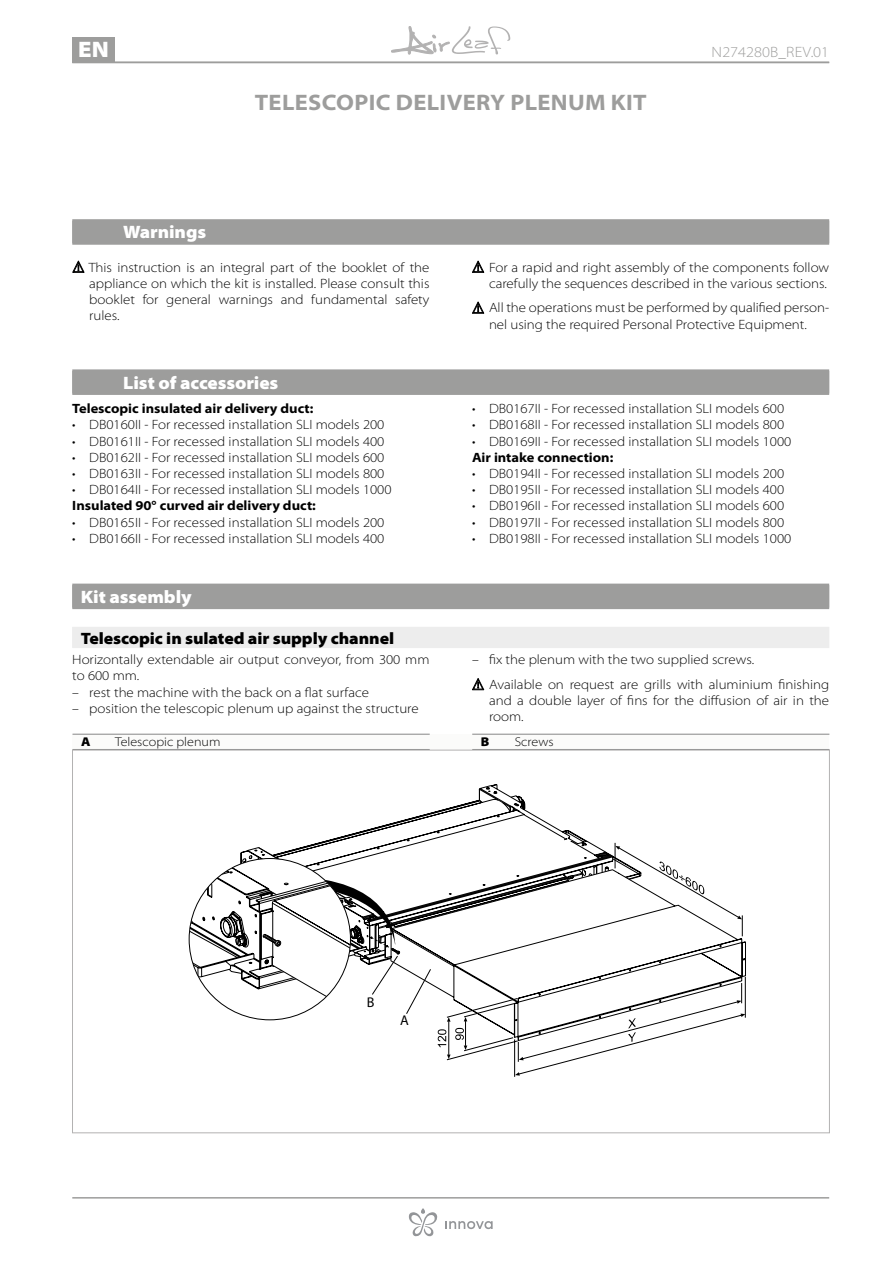
<style>
.page{position:relative;width:893px;height:1263px;background:#fff}
.page>*{position:absolute;margin:0;border:0;box-sizing:border-box;transform-origin:0 0}
.t1{font:700 semi-expanded 22.5px "Myriad Pro";letter-spacing:.015em;color:#9d9d9c}
.t2{font:900 semi-expanded 22.5px "Myriad Pro";color:#fff}
.t3{font:900 semi-expanded 18px "Myriad Pro";letter-spacing:-.005em;color:#fff}
.t4{font:900 semi-expanded 16.5px "Myriad Pro";letter-spacing:-.005em;color:#000}
.t5{font:300 semi-expanded 15px "Myriad Pro";color:#9d9d9c}
.t6{font:14.25px "Myriad Pro";color:#000}
.t7{font:300 semi-expanded 13.5px/16.2px "Myriad Pro";color:#000}
.t8{font:700 semi-expanded 13.5px "Myriad Pro";color:#000}
.t9{font:300 semi-expanded 12.75px "Myriad Pro";color:#000}
.t10{font:900 semi-expanded 12.75px "Myriad Pro";color:#000}
</style>
<div class="page">
<div style="left:72px;top:38px;width:43px;height:25px;background:#9d9d9c"></div>
<hr style="left:72px;top:1197px;width:757px;height:1px;background:#9d9d9c">
<hr style="left:72px;top:62px;width:757px;height:1px;background:#9d9d9c">
<svg style="left:445px;top:1221px;width:48px;height:8px"></svg>
<svg style="left:409px;top:1208px;width:29px;height:28px"></svg>
<svg style="left:391px;top:26px;width:119px;height:28px"></svg>
<div style="left:72px;top:221px;width:757px;height:24px;background:#9d9d9c"></div>
<div style="left:72px;top:219px;width:757px;height:24px;background:#9d9d9c"></div>
<div style="left:72px;top:371px;width:757px;height:24px;background:#9d9d9c"></div>
<div style="left:72px;top:369px;width:757px;height:24px;background:#9d9d9c"></div>
<div style="left:72px;top:585px;width:757px;height:24px;background:#9d9d9c"></div>
<div style="left:72px;top:584px;width:757px;height:24px;background:#9d9d9c"></div>
<div style="left:72px;top:627px;width:757px;height:21px;background:#ededed"></div>
<div style="left:73px;top:734px;width:756px;height:16px;background:#fbfbfa"></div>
<hr style="left:73px;top:734px;width:357px;height:1px;background:#878787">
<hr style="left:73px;top:749px;width:357px;height:1px;background:#878787">
<hr style="left:472px;top:734px;width:357px;height:1px;background:#878787">
<hr style="left:472px;top:749px;width:357px;height:1px;background:#878787">
<svg style="left:189px;top:795px;width:557px;height:282px"></svg>
<svg style="left:72px;top:261px;width:13px;height:12px"></svg>
<svg style="left:472px;top:261px;width:12px;height:12px"></svg>
<svg style="left:472px;top:302px;width:12px;height:12px"></svg>
<svg style="left:472px;top:678px;width:12px;height:12px"></svg>
<h1 class="t2" style="left:78px;top:35px;width:33px">EN</h1>
<p class="t5" style="left:712px;top:43px;width:119px">N274280B_Rev.01</p>
<h1 class="t1" style="left:255px;top:88px;width:393px">TELESCOPIC DELIVERY PLENUM KIT</h1>
<h2 class="t3" style="left:123px;top:220px;width:84px">Warnings</h2>
<p class="t7" style="left:89px;top:259px;width:342px;text-align:justify">This instruction is an integral part of the booklet of the appliance on which the kit is installed. Please consult this booklet for general warnings and fundamental safety rules.</p>
<p class="t7" style="left:489px;top:259px;width:342px">For a rapid and right assembly of the components follow carefully the sequences described in the various sections.</p>
<p class="t7" style="left:489px;top:300px;width:342px">All the operations must be performed by qualified person&shy;nel using the required Personal Protective Equipment.</p>
<h2 class="t3" style="left:123px;top:370px;width:157px">List of accessories</h2>
<p class="t8" style="left:72px;top:400px;width:243px">Telescopic insulated air delivery duct:</p>
<p class="t7" style="left:72px;top:417px;width:314px">• DB0160II - For recessed installation SLI models 200</p>
<p class="t7" style="left:72px;top:433px;width:314px">• DB0161II - For recessed installation SLI models 400</p>
<p class="t7" style="left:72px;top:449px;width:314px">• DB0162II - For recessed installation SLI models 600</p>
<p class="t7" style="left:72px;top:465px;width:314px">• DB0163II - For recessed installation SLI models 800</p>
<p class="t7" style="left:72px;top:481px;width:321px">• DB0164II - For recessed installation SLI models 1000</p>
<p class="t8" style="left:72px;top:497px;width:245px">Insulated 90° curved air delivery duct:</p>
<p class="t7" style="left:72px;top:514px;width:314px">• DB0165II - For recessed installation SLI models 200</p>
<p class="t7" style="left:72px;top:530px;width:314px">• DB0166II - For recessed installation SLI models 400</p>
<h2 class="t3" style="left:81px;top:584px;width:113px">Kit assembly</h2>
<p class="t4" style="left:81px;top:627px;width:315px">Telescopic in sulated air supply channel</p>
<p class="t7" style="left:72px;top:651px;width:359px">Horizontally extendable air output conveyor, from 300 mm to 600 mm.</p>
<p class="t7" style="left:72px;top:684px;width:298px">– rest the machine with the back on a flat surface</p>
<p class="t7" style="left:72px;top:700px;width:348px">– position the telescopic plenum up against the structure</p>
<p class="t7" style="left:472px;top:400px;width:314px">• DB0167II - For recessed installation SLI models 600</p>
<p class="t7" style="left:472px;top:417px;width:314px">• DB0168II - For recessed installation SLI models 800</p>
<p class="t7" style="left:472px;top:433px;width:321px">• DB0169II - For recessed installation SLI models 1000</p>
<p class="t8" style="left:472px;top:448px;width:143px">Air intake connection:</p>
<p class="t7" style="left:472px;top:465px;width:314px">• DB0194II - For recessed installation SLI models 200</p>
<p class="t7" style="left:472px;top:481px;width:314px">• DB0195II - For recessed installation SLI models 400</p>
<p class="t7" style="left:472px;top:498px;width:314px">• DB0196II - For recessed installation SLI models 600</p>
<p class="t7" style="left:472px;top:514px;width:314px">• DB0197II - For recessed installation SLI models 800</p>
<p class="t7" style="left:472px;top:530px;width:321px">• DB0198II - For recessed installation SLI models 1000</p>
<p class="t7" style="left:489px;top:647px;width:342px;line-height:24.8px;text-indent:-17px">– fix the plenum with the two supplied screws.<br>Available on request are grills with aluminium finishing</p>
<p class="t7" style="left:489px;top:692px;width:342px">and a double layer of fins for the diffusion of air in the room.</p>
<p class="t10" style="left:81px;top:733px;width:11px">A</p>
<p class="t9" style="left:115px;top:734px;width:107px">Telescopic plenum</p>
<p class="t10" style="left:481px;top:733px;width:10px">B</p>
<p class="t9" style="left:515px;top:734px;width:40px">Screws</p>
<p class="t6" style="left:367px;top:993px;width:9px">B</p>
<p class="t6" style="left:400px;top:1012px;width:10px">A</p>
</div>
